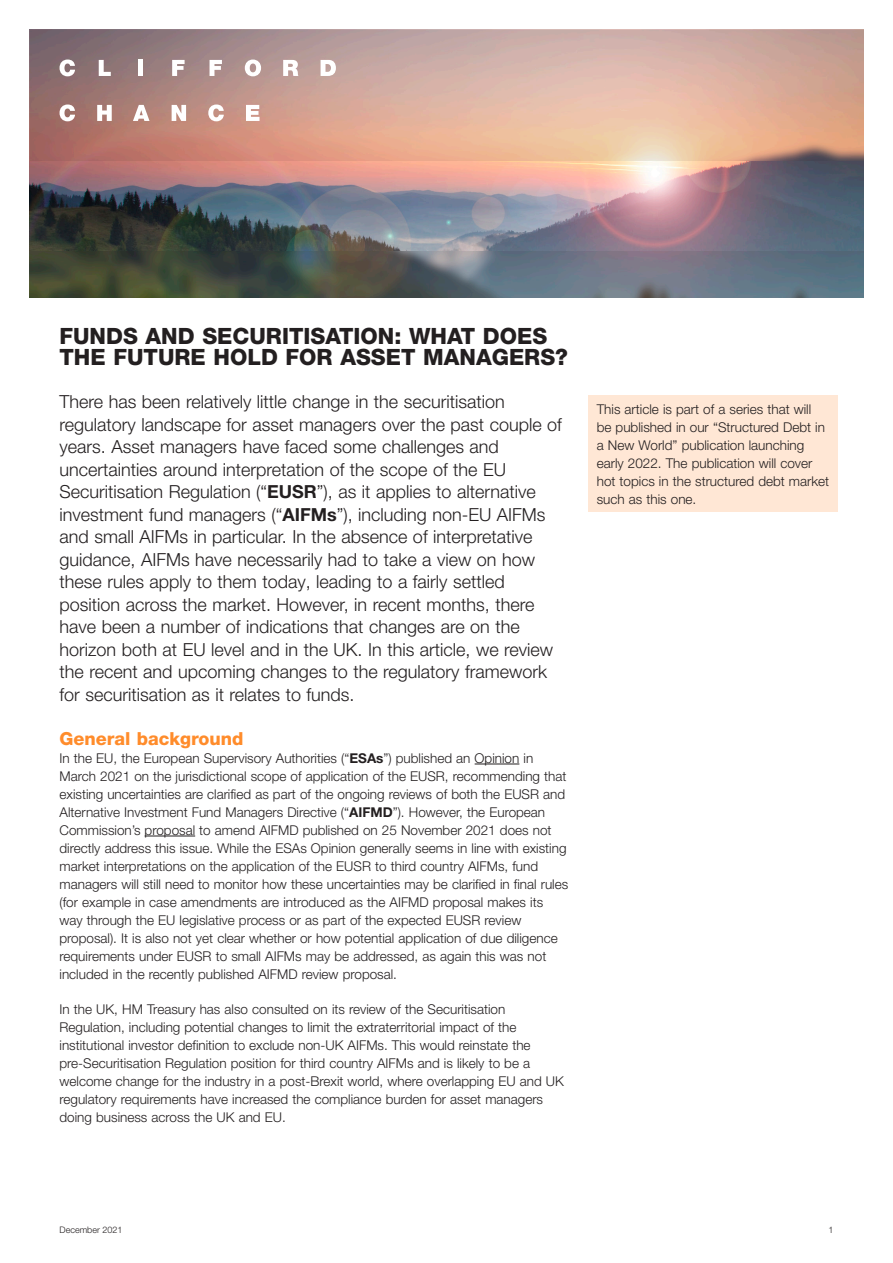
<style>
.page{position:relative;width:893px;height:1263px;background:#fff}
.page>*{position:absolute;margin:0;border:0;box-sizing:border-box;transform-origin:0 0}
._00__Main_Heading{font:800 22.5px/21px "Helvetica Neue LT Pro";color:#231f20}
._01__Intro_Para{font:300 18px/22.5px "Helvetica Neue LT Pro";color:#231f20}
.Heading_1_Orange{font:800 18px "Helvetica Neue LT Pro";color:#ff8c2b}
._05__Body_Text_4MM{font:300 13.5px/18px "Helvetica Neue LT Pro";color:#231f20}
._08__Body_Text_2MM{font:300 13.5px/18px "Helvetica Neue LT Pro";color:#231f20}
.t1{font:300 9px "Helvetica Neue LT Pro";color:#231f20}
.s1{font-family:"Helvetica Neue LT Std";font-weight:700}
.s2{font-weight:700}
.s3{font-family:"Helvetica Neue LT Std"}
</style>
<div class="page">
<hr style="left:475px;top:764px;width:44px;height:1px;background:#231f20">
<hr style="left:145px;top:836px;width:50px;height:1px;background:#231f20">
<svg style="left:30px;top:30px;width:833px;height:268px;background:#ac9086"></svg>
<svg style="left:60px;top:60px;width:15px;height:16px"></svg>
<svg style="left:99px;top:60px;width:12px;height:16px"></svg>
<div style="left:138px;top:60px;width:5px;height:16px;background:#fff"></div>
<svg style="left:172px;top:60px;width:13px;height:16px"></svg>
<svg style="left:210px;top:60px;width:12px;height:16px"></svg>
<svg style="left:245px;top:60px;width:16px;height:16px"></svg>
<svg style="left:283px;top:60px;width:15px;height:16px"></svg>
<svg style="left:321px;top:60px;width:15px;height:16px"></svg>
<svg style="left:60px;top:105px;width:15px;height:16px"></svg>
<svg style="left:97px;top:105px;width:15px;height:16px"></svg>
<svg style="left:133px;top:105px;width:17px;height:16px"></svg>
<svg style="left:172px;top:105px;width:14px;height:16px"></svg>
<svg style="left:208px;top:105px;width:16px;height:16px"></svg>
<svg style="left:246px;top:105px;width:14px;height:16px"></svg>
<img style="left:30px;top:162px;width:833px;height:89px">
<div style="left:588px;top:395px;width:250px;height:117px;background:#ffe7d5"></div>
<p class="_00__Main_Heading" style="left:60px;top:325px;width:510px">FUNDS AND SECURITISATION: WHAT DOES<br>THE FUTURE HOLD FOR ASSET MANAGERS?</p>
<p class="_01__Intro_Para" style="left:60px;top:390px;width:504px">There has been relatively little change in the securitisation regulatory landscape for asset managers over the past couple of years. Asset managers have faced some challenges and uncertainties around interpretation of the scope of the EU Securitisation Regulation (“<span class="s1">EUSR</span>”), as it applies to alternative investment fund managers (“<span class="s2">AIFMs</span>”), including non-EU AIFMs and small AIFMs in particular. In the absence of interpretative guidance, AIFMs have necessarily had to take a view on how these rules apply to them today, leading to a fairly settled position across the market. However, in recent months, there have been a number of indications that changes are on the horizon both at EU level and in the UK. In this article, we review the recent and upcoming changes to the regulatory framework for securitisation as it relates to funds.</p>
<p class="Heading_1_Orange" style="left:60px;top:727px;width:185px">General background</p>
<p class="_05__Body_Text_4MM" style="left:60px;top:748px;width:510px">In the EU, the European Supervisory Authorities (“<span class="s1">ESAs</span>”) published an <span class="s3">Opinion</span> in March 2021 on the jurisdictional scope of application of the EUSR, recommending that existing uncertainties are clarified as part of the ongoing reviews of both the EUSR and Alternative Investment Fund Managers Directive (“<span class="s1">AIFMD</span>”). However, the European Commission’s <span class="s3">proposal</span> to amend AIFMD published on 25 November 2021 does not directly address this issue. While the ESAs Opinion generally seems in line with existing market interpretations on the application of the EUSR to third country AIFMs, fund managers will still need to monitor how these uncertainties may be clarified in final rules (for example in case amendments are introduced as the AIFMD proposal makes its way through the EU legislative process or as part of the expected EUSR review proposal). It is also not yet clear whether or how potential application of due diligence requirements under EUSR to small AIFMs may be addressed, as again this was not included in the recently published AIFMD review proposal.</p>
<p class="_05__Body_Text_4MM" style="left:60px;top:999px;width:506px">In the UK, HM Treasury has also consulted on its review of the Securitisation Regulation, including potential changes to limit the extraterritorial impact of the institutional investor definition to exclude non-UK AIFMs. This would reinstate the pre-Securitisation Regulation position for third country AIFMs and is likely to be a welcome change for the industry in a post-Brexit world, where overlapping EU and UK regulatory requirements have increased the compliance burden for asset managers doing business across the UK and EU.</p>
<p class="_08__Body_Text_2MM" style="left:597px;top:399px;width:234px">This article is part of a series that will be published in our “Structured Debt in a New World” publication launching early 2022. The publication will cover hot topics in the structured debt market such as this one.</p>
<p class="t1" style="left:60px;top:1224px;width:64px">December 2021</p>
<p class="t1" style="left:828px;top:1224px;width:7px">1</p>
</div>
